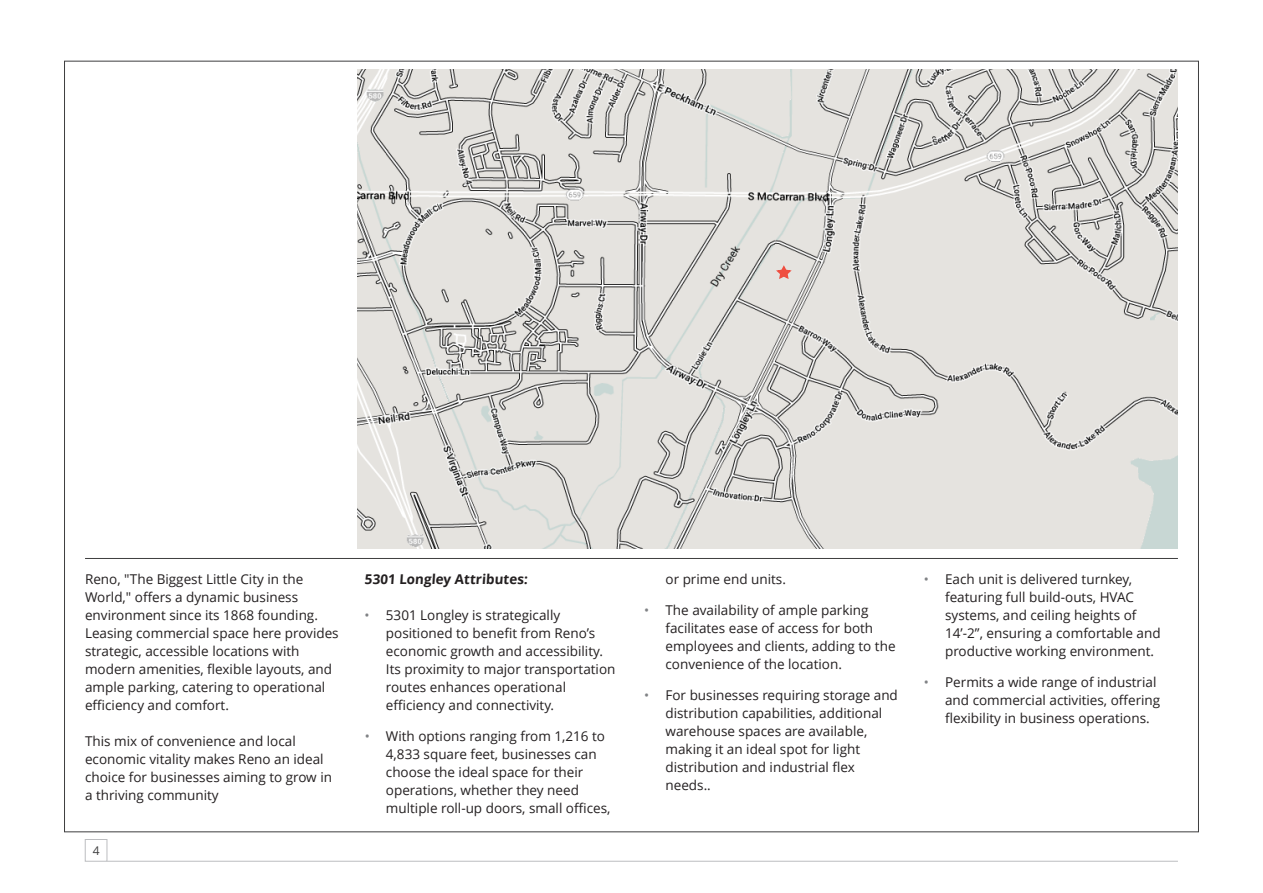
<style>
.page{position:relative;width:1263px;height:893px;background:#fff}
.page>*{position:absolute;margin:0;border:0;box-sizing:border-box;transform-origin:0 0}
.t1{font:13.5px/18px "Open Sans";color:#231f20}
.t2{font:700 13.5px "Open Sans";color:#231f20}
.t3{font:12px "Open Sans";color:#3e3e3f}
.s1{color:#808285}
</style>
<div class="page">
<img style="left:357px;top:69px;width:821px;height:480px">
<svg style="left:774px;top:264px;width:19px;height:16px"></svg>
<hr style="left:85px;top:558px;width:1093px;height:1px;background:#3e3e3f">
<hr style="left:107px;top:861px;width:1071px;height:1px;background:#bcbdc0">
<div style="left:85px;top:839px;width:22px;height:22px;border:1px solid #bcbdc0"></div>
<p class="t1" style="left:85px;top:570px;width:255px">Reno, "The Biggest Little City in the World," offers a dynamic business environment since its 1868 founding.<br>Leasing commercial space here provides strategic, accessible locations with modern amenities, flexible layouts, and ample parking, catering to operational efficiency and comfort.</p>
<p class="t1" style="left:85px;top:732px;width:248px">This mix of convenience and local economic vitality makes Reno an ideal choice for businesses aiming to grow in a thriving community</p>
<p class="t3" style="left:93px;top:842px;width:8px">4</p>
<p class="t2" style="left:365px;top:570px;width:166px">5301 Longley Attributes:</p>
<p class="t1" style="left:386px;top:606px;width:231px;text-indent:-21px"><span class="s1">•</span> 5301 Longley is strategically positioned to benefit from Reno’s economic growth and accessibility.<br>Its proximity to major transportation routes enhances operational efficiency and connectivity.</p>
<p class="t1" style="left:386px;top:727px;width:226px;text-indent:-21px"><span class="s1">•</span> With options ranging from 1,216 to 4,833 square feet, businesses can choose the ideal space for their operations, whether they need multiple roll-up doors, small offices,</p>
<p class="t1" style="left:665px;top:570px;width:122px">or prime end units.</p>
<p class="t1" style="left:665px;top:601px;width:232px;text-indent:-21px"><span class="s1">•</span> The availability of ample parking facilitates ease of access for both employees and clients, adding to the convenience of the location.</p>
<p class="t1" style="left:665px;top:686px;width:234px;text-indent:-21px"><span class="s1">•</span> For businesses requiring storage and distribution capabilities, additional warehouse spaces are available, making it an ideal spot for light distribution and industrial flex needs..</p>
<p class="t1" style="left:945px;top:570px;width:217px;text-indent:-21px"><span class="s1">•</span> Each unit is delivered turnkey, featuring full build-outs, HVAC systems, and ceiling heights of 14’-2”, ensuring a comfortable and productive working environment.</p>
<p class="t1" style="left:945px;top:673px;width:217px;text-indent:-21px"><span class="s1">•</span> Permits a wide range of industrial and commercial activities, offering flexibility in business operations.</p>
</div>
